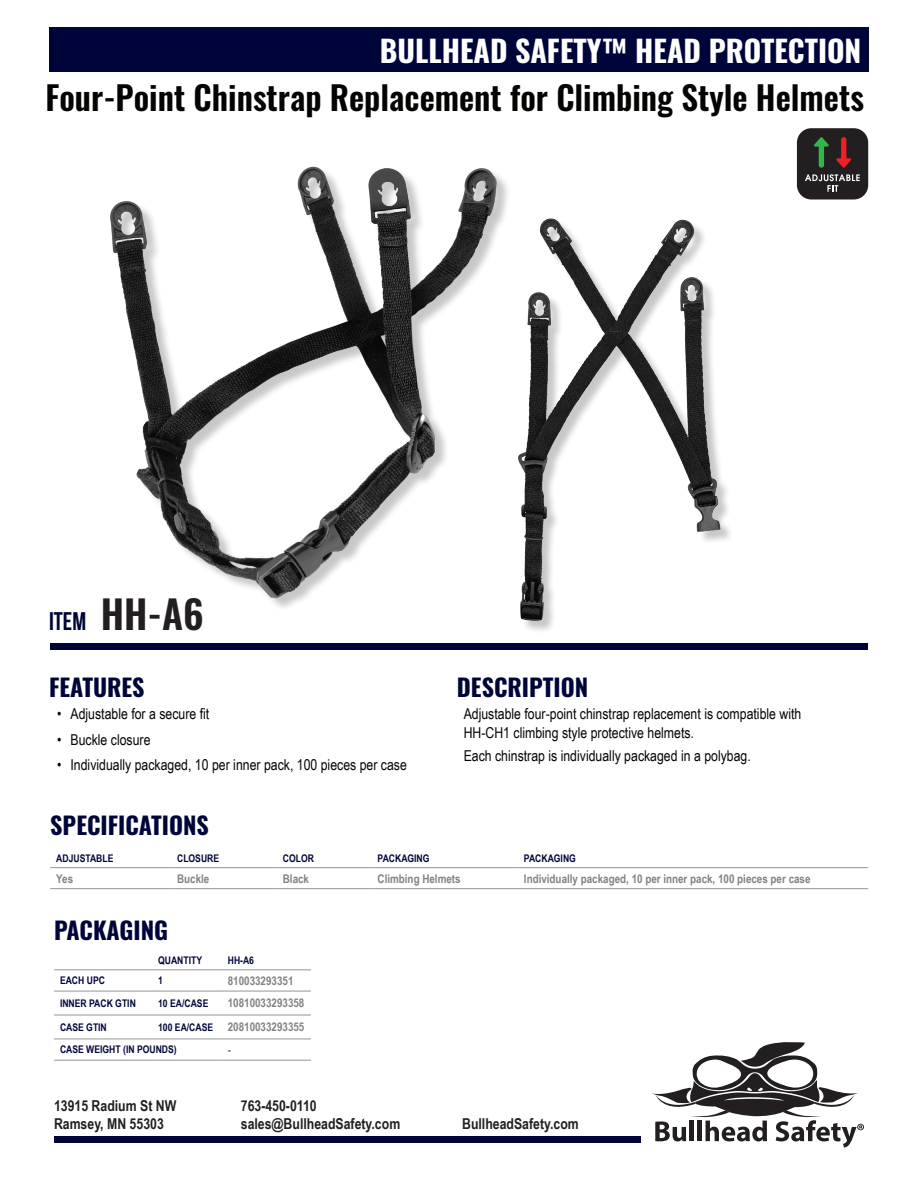
<style>
.page{position:relative;width:918px;height:1188px;background:#fff}
.page>*{position:absolute;margin:0;border:0;box-sizing:border-box;transform-origin:0 0}
.Item_ID{font:600 39px "Oswald";color:#231f20}
.Heading{font:600 33px "Oswald";color:#040503}
.Page_Header{font:700 30px "Oswald";color:#fff}
.Item_and_Size_Header{font:700 25.5px "Bebas Neue";color:#000539}
.Section_Title{font:700 24px "Oswald";color:#000539}
.Body_Text{font:15px/18.8px "Arial Narrow";color:#040503}
.t1{font:700 15px/18px "Arial Narrow";color:#231f20}
.Table_Copy{font:700 12px "Arial Narrow";color:#808285}
.Table_Headers{font:700 10.5px "Arial Narrow";color:#000539}
</style>
<div class="page">
<div style="left:54px;top:1137px;width:586px;height:6px;background:#000539"></div>
<svg style="left:652px;top:1042px;width:212px;height:106px"></svg>
<hr style="left:54px;top:969px;width:98px;height:1px;background:#939598">
<hr style="left:152px;top:969px;width:70px;height:1px;background:#939598">
<hr style="left:222px;top:969px;width:89px;height:1px;background:#939598">
<hr style="left:222px;top:1060px;width:89px;height:1px;background:#939598">
<hr style="left:54px;top:991px;width:98px;height:1px;background:#939598">
<hr style="left:152px;top:991px;width:70px;height:1px;background:#939598">
<hr style="left:222px;top:991px;width:89px;height:1px;background:#939598">
<hr style="left:54px;top:1015px;width:98px;height:1px;background:#939598">
<hr style="left:152px;top:1015px;width:70px;height:1px;background:#939598">
<hr style="left:222px;top:1015px;width:89px;height:1px;background:#939598">
<hr style="left:54px;top:1039px;width:98px;height:1px;background:#939598">
<hr style="left:152px;top:1039px;width:70px;height:1px;background:#939598">
<hr style="left:222px;top:1039px;width:89px;height:1px;background:#939598">
<hr style="left:54px;top:1060px;width:98px;height:1px;background:#939598">
<hr style="left:152px;top:1060px;width:70px;height:1px;background:#939598">
<div style="left:50px;top:643px;width:818px;height:7px;background:#000539"></div>
<div style="left:49px;top:27px;width:819px;height:45px;background:#000539"></div>
<img style="left:520px;top:218px;width:210px;height:409px">
<img style="left:110px;top:166px;width:438px;height:442px">
<hr style="left:50px;top:867px;width:121px;height:1px;background:#939598">
<hr style="left:171px;top:867px;width:106px;height:1px;background:#939598">
<hr style="left:277px;top:867px;width:95px;height:1px;background:#939598">
<hr style="left:372px;top:867px;width:146px;height:1px;background:#939598">
<hr style="left:518px;top:867px;width:350px;height:1px;background:#939598">
<hr style="left:50px;top:888px;width:121px;height:1px;background:#939598">
<hr style="left:171px;top:888px;width:106px;height:1px;background:#939598">
<hr style="left:277px;top:888px;width:95px;height:1px;background:#939598">
<hr style="left:372px;top:888px;width:146px;height:1px;background:#939598">
<hr style="left:518px;top:888px;width:350px;height:1px;background:#939598">
<div style="left:797px;top:128px;width:71px;height:72px;background:#231f20;border-radius:14px"></div>
<svg style="left:805px;top:174px;width:55px;height:18px"></svg>
<svg style="left:836px;top:137px;width:16px;height:31px"></svg>
<svg style="left:814px;top:137px;width:15px;height:31px"></svg>
<p class="Page_Header" style="left:380px;top:35px;width:483px">BULLHEAD SAFETY™ HEAD PROTECTION</p>
<p class="Heading" style="left:45px;top:80px;width:820px">Four-Point Chinstrap Replacement for Climbing Style Helmets</p>
<p class="Item_and_Size_Header" style="left:49px;top:607px;width:39px">ITEM</p>
<p class="Item_ID" style="left:101px;top:594px;width:104px">HH-A6</p>
<p class="Section_Title" style="left:49px;top:675px;width:97px">FEATURES</p>
<p class="Section_Title" style="left:457px;top:675px;width:133px">DESCRIPTION</p>
<p class="Body_Text" style="left:57px;top:704px;width:154px">• Adjustable for a secure fit</p>
<p class="Body_Text" style="left:57px;top:730px;width:95px">• Buckle closure</p>
<p class="Body_Text" style="left:57px;top:755px;width:351px">• Individually packaged, 10 per inner pack, 100 pieces per case</p>
<p class="Section_Title" style="left:50px;top:813px;width:160px">SPECIFICATIONS</p>
<p class="Body_Text" style="left:464px;top:704px;width:339px">Adjustable four-point chinstrap replacement is compatible with<br>HH-CH1 climbing style protective helmets.</p>
<p class="Body_Text" style="left:464px;top:746px;width:289px">Each chinstrap is individually packaged in a polybag.</p>
<p class="Table_Headers" style="left:56px;top:850px;width:59px">ADJUSTABLE</p>
<p class="Table_Headers" style="left:177px;top:850px;width:44px">CLOSURE</p>
<p class="Table_Headers" style="left:283px;top:850px;width:33px">COLOR</p>
<p class="Table_Headers" style="left:378px;top:850px;width:53px">PACKAGING</p>
<p class="Table_Headers" style="left:524px;top:850px;width:53px">PACKAGING</p>
<p class="Table_Copy" style="left:56px;top:869px;width:18px">Yes</p>
<p class="Table_Copy" style="left:177px;top:869px;width:34px">Buckle</p>
<p class="Table_Copy" style="left:283px;top:869px;width:28px">Black</p>
<p class="Table_Copy" style="left:378px;top:869px;width:85px">Climbing Helmets</p>
<p class="Table_Copy" style="left:524px;top:869px;width:288px">Individually packaged, 10 per inner pack, 100 pieces per case</p>
<p class="Section_Title" style="left:54px;top:918px;width:116px">PACKAGING</p>
<p class="Table_Headers" style="left:158px;top:952px;width:46px">QUANTITY</p>
<p class="Table_Headers" style="left:228px;top:952px;width:28px">HH-A6</p>
<p class="Table_Headers" style="left:60px;top:973px;width:46px">EACH UPC</p>
<p class="Table_Headers" style="left:158px;top:973px;width:6px">1</p>
<p class="Table_Copy" style="left:228px;top:972px;width:67px">810033293351</p>
<p class="Table_Headers" style="left:60px;top:995px;width:77px">INNER PACK GTIN</p>
<p class="Table_Headers" style="left:158px;top:995px;width:52px">10 EA/CASE</p>
<p class="Table_Copy" style="left:228px;top:994px;width:78px">10810033293358</p>
<p class="Table_Headers" style="left:60px;top:1019px;width:48px">CASE GTIN</p>
<p class="Table_Headers" style="left:158px;top:1019px;width:57px">100 EA/CASE</p>
<p class="Table_Copy" style="left:228px;top:1018px;width:78px">20810033293355</p>
<p class="Table_Headers" style="left:60px;top:1042px;width:118px">CASE WEIGHT (IN POUNDS)</p>
<p class="Table_Copy" style="left:228px;top:1041px;width:5px">-</p>
<p class="t1" style="left:54px;top:1096px;width:124px">13915 Radium St NW<br>Ramsey, MN 55303</p>
<p class="t1" style="left:241px;top:1096px;width:161px">763-450-0110 sales@BullheadSafety.com</p>
<p class="t1" style="left:462px;top:1114px;width:118px">BullheadSafety.com</p>
</div>
